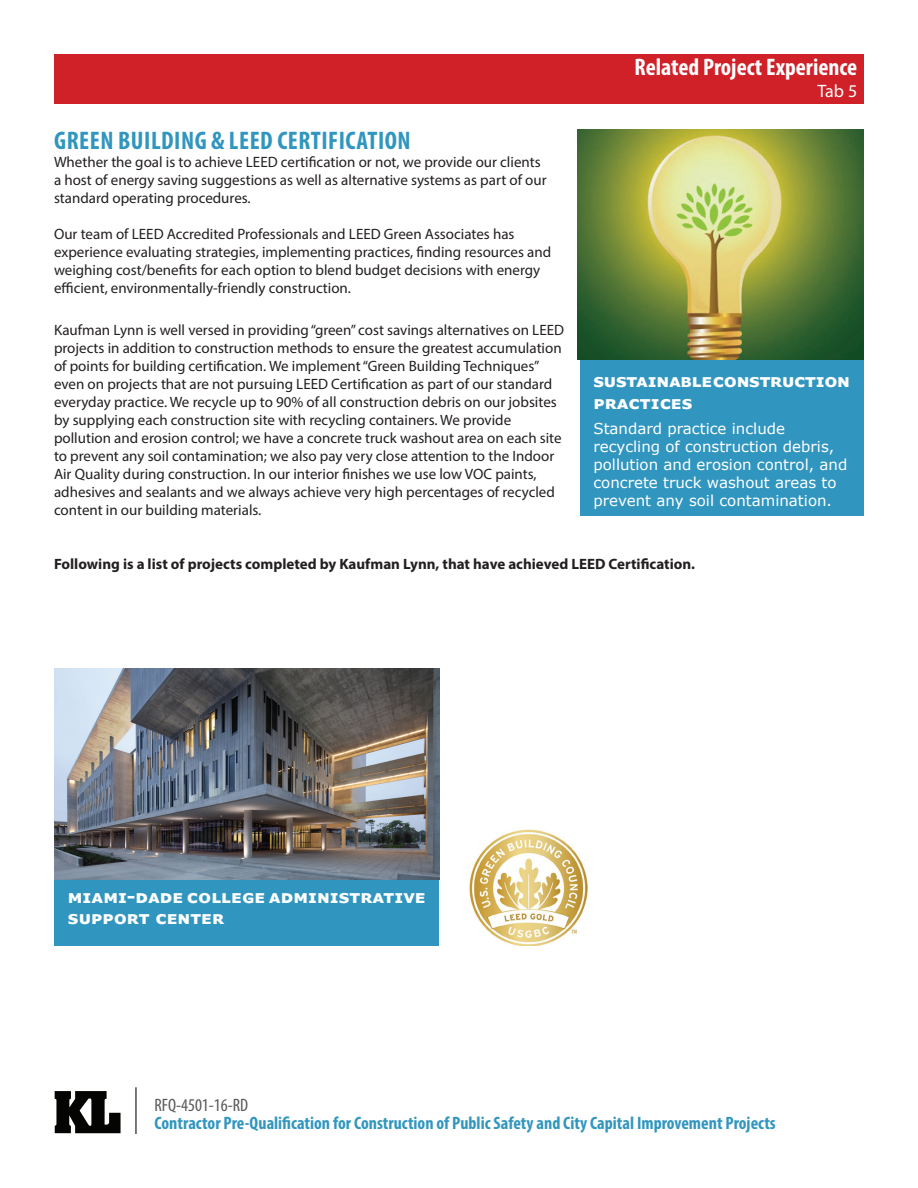
<style>
.page{position:relative;width:918px;height:1188px;background:#fff}
.page>*{position:absolute;margin:0;border:0;box-sizing:border-box;transform-origin:0 0}
.t1{font:700 condensed 25.5px "Myriad Pro";letter-spacing:.02em;color:#3196bf}
.t2{font:700 condensed 24px "Myriad Pro";color:#fff}
.t3{font:700 condensed 18px "Myriad Pro";color:#3196bf}
.t4{font:700 18px/21.6px "Verdana";color:#fff}
.t5{font:condensed 18px "Myriad Pro";color:#57585a}
.t6{font:18px "Myriad Pro";color:#fff}
.t7{font:15px/18px "Myriad Pro";color:#231f20}
.t8{font:15px/18px "Verdana";color:#fff}
.t9{font:700 15px "Myriad Pro";color:#231f20}
</style>
<div class="page">
<div style="left:54px;top:54px;width:810px;height:50px;background:#d02028"></div>
<svg style="left:55px;top:1091px;width:66px;height:42px"></svg>
<hr style="left:135px;top:1087px;width:2px;height:47px;background:#231f20">
<div style="left:580px;top:348px;width:284px;height:168px;background:#3196bf"></div>
<img style="left:578px;top:130px;width:286px;height:230px">
<div style="left:54px;top:668px;width:385px;height:277px;background:#3196bf"></div>
<img style="left:54px;top:668px;width:385px;height:211px">
<img style="left:470px;top:829px;width:117px;height:116px">
<h1 class="t1" style="left:54px;top:124px;width:358px">GREEN BUILDING &amp; LEED CERTIFICATION</h1>
<p class="t7" style="left:54px;top:152px;width:494px">Whether the goal is to achieve LEED certification or not, we provide our clients a host of energy saving suggestions as well as alternative systems as part of our standard operating procedures.</p>
<p class="t7" style="left:54px;top:224px;width:499px">Our team of LEED Accredited Professionals and LEED Green Associates has experience evaluating strategies, implementing practices, finding resources and weighing cost/benefits for each option to blend budget decisions with energy efficient, environmentally-friendly construction.</p>
<p class="t7" style="left:54px;top:321px;width:512px">Kaufman Lynn is well versed in providing “green” cost savings alternatives on LEED projects in addition to construction methods to ensure the greatest accumulation of points for building certification. We implement “Green Building Techniques” even on projects that are not pursuing LEED Certification as part of our standard everyday practice. We recycle up to 90% of all construction debris on our jobsites by supplying each construction site with recycling containers. We provide pollution and erosion control; we have a concrete truck washout area on each site to prevent any soil contamination; we also pay very close attention to the Indoor Air Quality during construction. In our interior finishes we use low VOC paints, adhesives and sealants and we always achieve very high percentages of recycled content in our building materials.</p>
<h2 class="t2" style="left:635px;top:52px;width:224px">Related Project Experience</h2>
<p class="t6" style="left:817px;top:80px;width:41px">Tab 5</p>
<p class="t4" style="left:593px;top:370px;width:258px">sustainable construction practices</p>
<p class="t8" style="left:593px;top:419px;width:255px">Standard practice include recycling of construction debris, pollution and erosion control, and concrete truck washout areas to prevent any soil contamination.</p>
<p class="t9" style="left:54px;top:555px;width:643px">Following is a list of projects completed by Kaufman Lynn, that have achieved LEED Certification.</p>
<p class="t4" style="left:68px;top:885px;width:359px">miami-dade college administrative support center</p>
<p class="t5" style="left:154px;top:1094px;width:95px">RFQ-4501-16-RD</p>
<p class="t3" style="left:154px;top:1112px;width:623px">Contractor Pre-Qualification for Construction of Public Safety and City Capital Improvement Projects</p>
</div>
